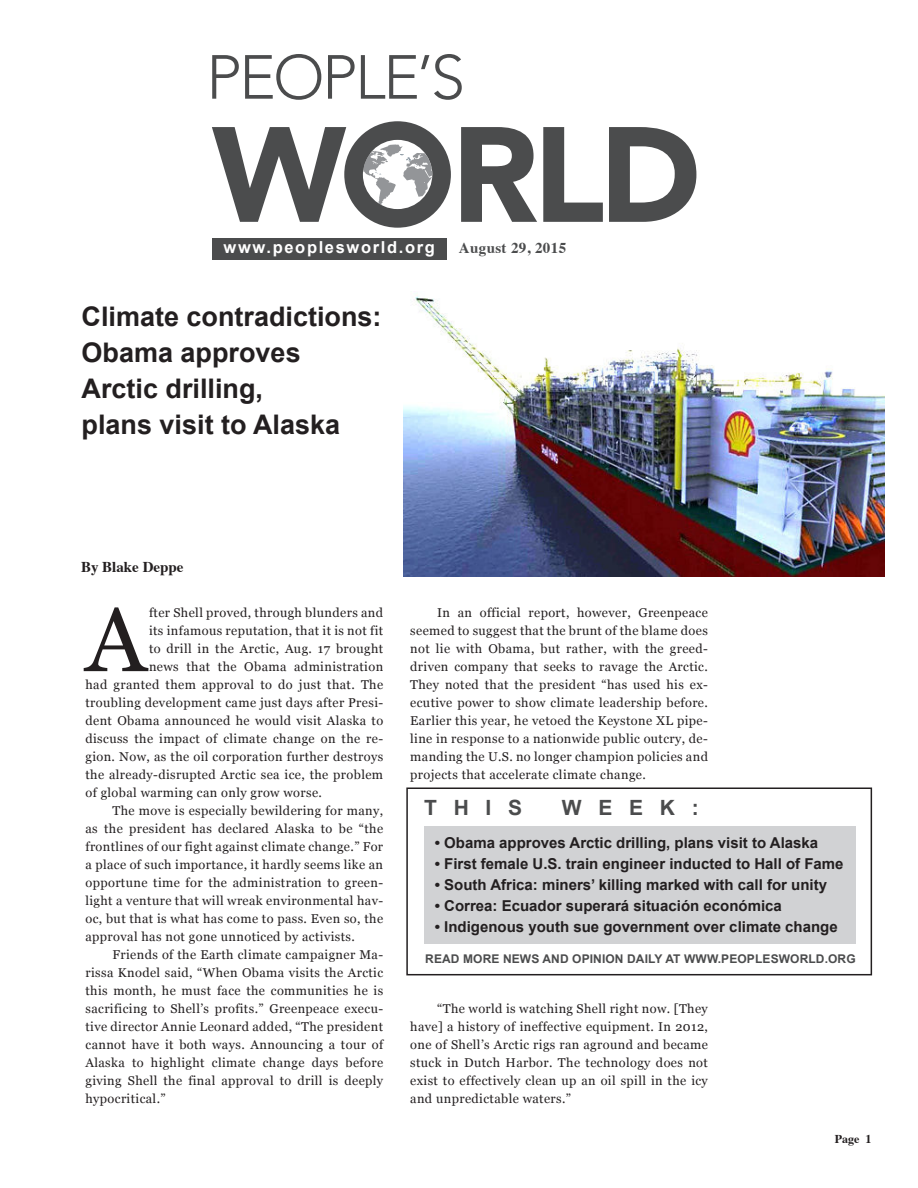
<style>
.page{position:relative;width:918px;height:1188px;background:#fff}
.page>*{position:absolute;margin:0;border:0;box-sizing:border-box;transform-origin:0 0}
.caps_paragraph{font:90.75px "Georgia";color:#231f20}
.title_arial-medium{font:700 27px/36px "Arial";color:#231f20}
.title_arial-Tiny{font:700 21px "Arial";letter-spacing:.8em;color:#4b4c4d}
.t1{font:700 16.5px "Arial";letter-spacing:.1em;color:#fff}
.t2{font:700 15px "Arial";color:#231f20}
.by_line{font:700 15px "Times";letter-spacing:.025em;color:#4b4c4d}
.by_line-2{font:700 15px "Times";color:#231f20}
.body-text{font:12.75px/18px "Georgia";letter-spacing:.03em;color:#231f20;text-align:justify}
.caps_paragraph-2{font:12.75px "Georgia";letter-spacing:.03em;color:#231f20}
.title_arial-Tiny-2{font:700 12px "Arial";letter-spacing:.01em;color:#4b4c4d}
.by_line-3{font:700 12px "Times";color:#231f20}
</style>
<div class="page">
<div style="left:212px;top:238px;width:235px;height:21px;background:#4b4c4d"></div>
<svg style="left:212px;top:55px;width:27px;height:44px"></svg>
<svg style="left:245px;top:54px;width:76px;height:46px"></svg>
<svg style="left:328px;top:55px;width:27px;height:44px"></svg>
<svg style="left:361px;top:54px;width:101px;height:46px"></svg>
<svg style="left:461px;top:127px;width:76px;height:95px"></svg>
<svg style="left:543px;top:127px;width:60px;height:95px"></svg>
<svg style="left:609px;top:127px;width:87px;height:95px"></svg>
<svg style="left:212px;top:121px;width:239px;height:107px"></svg>
<div style="left:424px;top:826px;width:432px;height:118px;background:#d1d2d4"></div>
<div style="left:406px;top:788px;width:466px;height:187px;border:2px solid #231f20"></div>
<img style="left:404px;top:296px;width:481px;height:281px">
<p class="t1" style="left:224px;top:237px;width:213px">www.peoplesworld.org</p>
<p class="by_line" style="left:459px;top:234px;width:109px">August 29, 2015</p>
<p class="title_arial-medium" style="left:82px;top:299px;width:302px">Climate contradictions:<br>Obama approves</p>
<p class="title_arial-medium" style="left:82px;top:371px;width:183px">Arctic drilling,</p>
<p class="title_arial-medium" style="left:82px;top:407px;width:260px">plans visit to Alaska</p>
<p class="by_line-2" style="left:81px;top:553px;width:104px">By Blake Deppe</p>
<p class="caps_paragraph" style="left:86px;top:585px;width:62px">A</p>
<p class="caps_paragraph-2" style="left:149px;top:605px;width:236px">fter Shell proved, through blunders and</p>
<p class="caps_paragraph-2" style="left:149px;top:623px;width:236px">its infamous reputation, that it is not fit</p>
<p class="caps_paragraph-2" style="left:149px;top:641px;width:236px">to drill in the Arctic, Aug. 17 brought</p>
<p class="caps_paragraph-2" style="left:149px;top:659px;width:236px">news that the Obama administration</p>
<p class="caps_paragraph-2" style="left:86px;top:677px;width:299px">had granted them approval to do just that. The</p>
<p class="caps_paragraph-2" style="left:86px;top:695px;width:299px">troubling development came just days after Presi-</p>
<p class="caps_paragraph-2" style="left:86px;top:713px;width:299px">dent Obama announced he would visit Alaska to</p>
<p class="caps_paragraph-2" style="left:86px;top:731px;width:299px">discuss the impact of climate change on the re-</p>
<p class="caps_paragraph-2" style="left:86px;top:749px;width:299px">gion. Now, as the oil corporation further destroys</p>
<p class="caps_paragraph-2" style="left:86px;top:767px;width:299px">the already-disrupted Arctic sea ice, the problem</p>
<p class="caps_paragraph-2" style="left:86px;top:785px;width:238px">of global warming can only grow worse.</p>
<p class="body-text" style="left:86px;top:802px;width:299px;text-indent:27px">The move is especially bewildering for many, as the president has declared Alaska to be “the frontlines of our fight against climate change.” For a place of such importance, it hardly seems like an opportune time for the administration to green&shy;light a venture that will wreak environmental hav&shy;oc, but that is what has come to pass. Even so, the approval has not gone unnoticed by activists.</p>
<p class="body-text" style="left:86px;top:946px;width:299px;text-indent:27px">Friends of the Earth climate campaigner Ma&shy;rissa Knodel said, “When Obama visits the Arctic this month, he must face the communities he is sacrificing to Shell’s profits.” Greenpeace execu&shy;tive director Annie Leonard added, “The president cannot have it both ways. Announcing a tour of Alaska to highlight climate change days before giving Shell the final approval to drill is deeply hypocritical.”</p>
<p class="body-text" style="left:410px;top:604px;width:299px;text-indent:27px">In an official report, however, Greenpeace seemed to suggest that the brunt of the blame does not lie with Obama, but rather, with the greed&shy;driven company that seeks to ravage the Arctic.<br>They noted that the president “has used his ex&shy;ecutive power to show climate leadership before.<br>Earlier this year, he vetoed the Keystone XL pipe&shy;line in response to a nationwide public outcry, de&shy;manding the U.S. no longer champion policies and projects that accelerate climate change.</p>
<p class="title_arial-Tiny" style="left:424px;top:794px;width:100px">THIS</p>
<p class="title_arial-Tiny" style="left:562px;top:794px;width:139px">WEEK:</p>
<p class="t2" style="left:435px;top:833px;width:385px">• Obama approves Arctic drilling, plans visit to Alaska</p>
<p class="t2" style="left:435px;top:854px;width:410px">• First female U.S. train engineer inducted to Hall of Fame</p>
<p class="t2" style="left:435px;top:875px;width:394px">• South Africa: miners’ killing marked with call for unity</p>
<p class="t2" style="left:435px;top:896px;width:349px">• Correa: Ecuador superará situación económica</p>
<p class="t2" style="left:435px;top:917px;width:404px">• Indigenous youth sue government over climate change</p>
<p class="title_arial-Tiny-2" style="left:425px;top:951px;width:432px">READ MORE NEWS AND OPINION DAILY AT WWW.PEOPLESWORLD.ORG</p>
<p class="body-text" style="left:410px;top:1000px;width:299px;text-indent:27px">“The world is watching Shell right now. [They have] a history of ineffective equipment. In 2012, one of Shell’s Arctic rigs ran aground and became stuck in Dutch Harbor. The technology does not exist to effectively clean up an oil spill in the icy and unpredictable waters.”</p>
<p class="by_line-3" style="left:835px;top:1127px;width:38px">Page 1</p>
</div>
